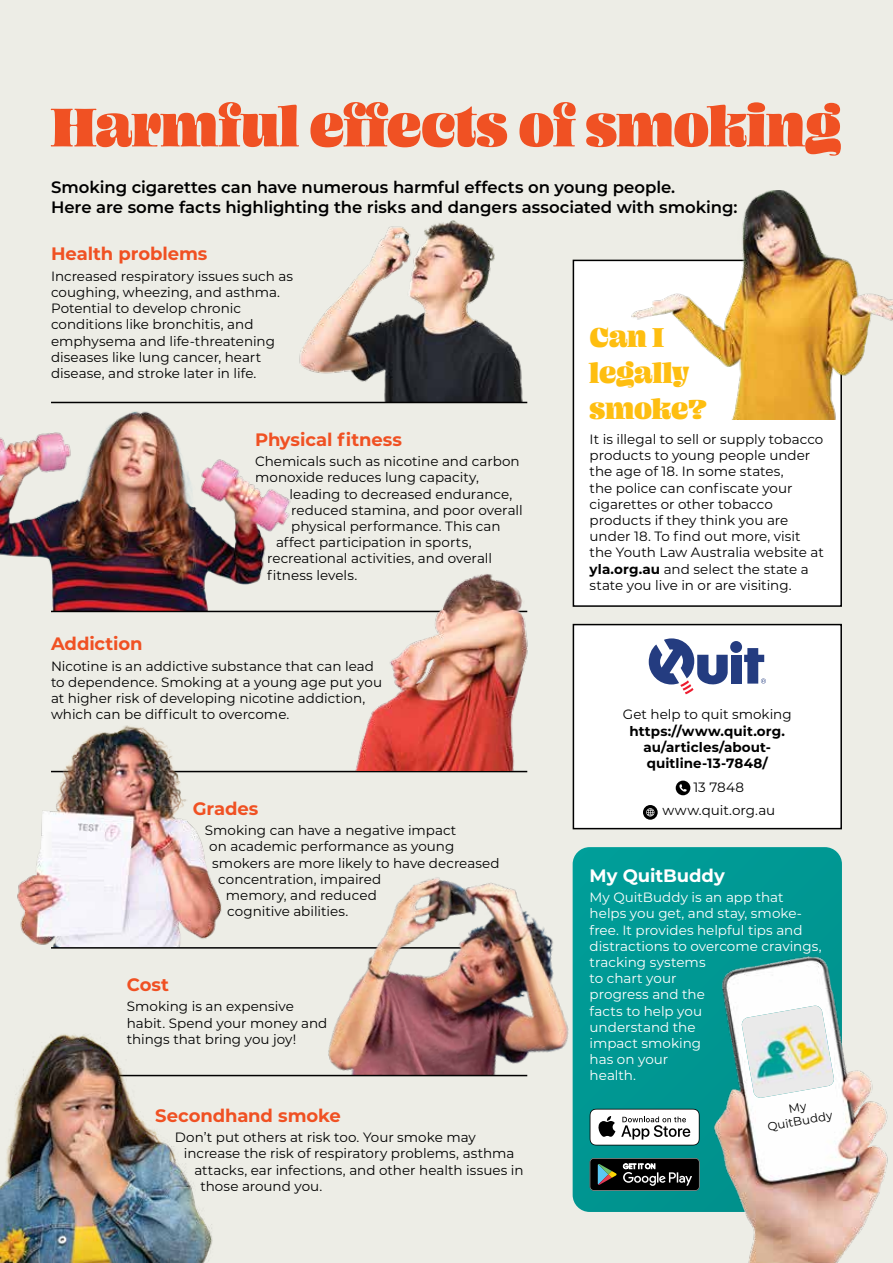
<style>
.page{position:relative;width:893px;height:1263px;background:#edede6}
.page>*{position:absolute;margin:0;border:0;box-sizing:border-box;transform-origin:0 0}
.t1{font:60px "Ohno Blazeface 36 Point";color:#f05123}
.t2{font:30px/36px "Ohno Blazeface 24 Point";color:#febe10}
.t3{font:700 18px "Montserrat";letter-spacing:-.005em;color:#f05123}
.t4{font:700 18px "Montserrat";letter-spacing:-.005em;color:#fff}
.t5{font:600 16.5px/19.8px "Montserrat";letter-spacing:-.005em;color:#000}
.t6{font:13.5px/16.2px "Montserrat";color:#000}
.t7{font:13.5px/16.2px "Montserrat";color:#fff}
.t8{font:700 13.5px/16.2px "Montserrat";letter-spacing:.005em;color:#000;text-align:center}
.t9{font:11.85px/14.2px "Montserrat";color:#000;text-align:center}
.s1{font-weight:700}
</style>
<div class="page">
<div style="left:573px;top:847px;width:269px;height:365px;background:#009894"></div>
<div style="left:573px;top:260px;width:268px;height:346px;background:#fff"></div>
<div style="left:573px;top:260px;width:269px;height:347px;border:2px solid #000"></div>
<hr style="left:51px;top:771px;width:476px;height:1px;background:#000">
<img style="left:17px;top:725px;width:214px;height:222px">
<hr style="left:51px;top:947px;width:476px;height:1px;background:#000">
<div style="left:573px;top:625px;width:268px;height:204px;background:#fff"></div>
<div style="left:573px;top:624px;width:269px;height:205px;border:2px solid #000"></div>
<div style="left:676px;top:781px;width:14px;height:14px;background:#000;border-radius:50%"></div>
<svg style="left:679px;top:784px;width:8px;height:8px"></svg>
<svg style="left:643px;top:805px;width:15px;height:15px"></svg>
<svg style="left:646px;top:808px;width:8px;height:8px"></svg>
<div style="left:730px;top:641px;width:12px;height:12px;background:#243c80;border-radius:50%"></div>
<div style="left:731px;top:655px;width:11px;height:29px;background:#243c80"></div>
<svg style="left:649px;top:638px;width:79px;height:56px"></svg>
<svg style="left:744px;top:648px;width:22px;height:36px"></svg>
<img style="left:291px;top:220px;width:237px;height:182px">
<img style="left:322px;top:872px;width:263px;height:203px">
<hr style="left:51px;top:402px;width:476px;height:1px;background:#000">
<hr style="left:51px;top:1075px;width:476px;height:1px;background:#000">
<img style="left:0;top:1034px;width:220px;height:229px">
<img style="left:0;top:403px;width:298px;height:208px">
<hr style="left:51px;top:611px;width:476px;height:1px;background:#000">
<img style="left:328px;top:574px;width:200px;height:197px">
<img style="left:696px;top:952px;width:192px;height:311px">
<img style="left:741px;top:1006px;width:93px;height:92px">
<svg style="left:590px;top:1109px;width:110px;height:36px"></svg>
<svg style="left:590px;top:1158px;width:110px;height:33px"></svg>
<img style="left:626px;top:190px;width:267px;height:229px">
<h1 class="t1" style="left:51px;top:91px;width:791px">Harmful effects of smoking</h1>
<p class="t5" style="left:51px;top:176px;width:688px">Smoking cigarettes can have numerous harmful effects on young people.<br>Here are some facts highlighting the risks and dangers associated with smoking:</p>
<h3 class="t3" style="left:51px;top:241px;width:158px">Health problems</h3>
<p class="t6" style="left:51px;top:267px;width:244px">Increased respiratory issues such as coughing, wheezing, and asthma.<br>Potential to develop chronic conditions like bronchitis, and emphysema and life-threatening diseases like lung cancer, heart disease, and stroke later in life.</p>
<h2 class="t2" style="left:590px;top:319px;width:119px">Can I legally smoke?</h2>
<p class="t6" style="left:590px;top:431px;width:236px">It is illegal to sell or supply tobacco products to young people under the age of 18. In some states,<br>the police can confiscate your cigarettes or other tobacco products if they think you are under 18. To find out more, visit the Youth Law Australia website at <span class="s1">yla.org.au</span> and select the state a state you live in or are visiting.</p>
<h3 class="t3" style="left:255px;top:426px;width:148px">Physical fitness</h3>
<p class="t6" style="left:255px;top:453px;width:266px">Chemicals such as nicotine and carbon monoxide reduces lung capacity,</p>
<p class="t6" style="left:290px;top:485px;width:224px">leading to decreased endurance,</p>
<p class="t6" style="left:291px;top:501px;width:233px">reduced stamina, and poor overall</p>
<p class="t6" style="left:291px;top:518px;width:211px">physical performance. This can</p>
<p class="t6" style="left:276px;top:534px;width:197px">affect participation in sports,</p>
<p class="t6" style="left:267px;top:550px;width:226px">recreational activities, and overall</p>
<p class="t6" style="left:267px;top:566px;width:92px">fitness levels.</p>
<h3 class="t3" style="left:51px;top:631px;width:93px">Addiction</h3>
<p class="t6" style="left:51px;top:657px;width:333px">Nicotine is an addictive substance that can lead to dependence. Smoking at a young age put you at higher risk of developing nicotine addiction, which can be difficult to overcome.</p>
<h3 class="t3" style="left:193px;top:795px;width:67px">Grades</h3>
<p class="t6" style="left:205px;top:822px;width:253px">Smoking can have a negative impact</p>
<p class="t6" style="left:209px;top:838px;width:246px">on academic performance as young</p>
<p class="t6" style="left:212px;top:854px;width:289px">smokers are more likely to have decreased</p>
<p class="t6" style="left:218px;top:870px;width:164px">concentration, impaired</p>
<p class="t6" style="left:226px;top:886px;width:153px">memory, and reduced</p>
<p class="t6" style="left:227px;top:903px;width:123px">cognitive abilities.</p>
<h3 class="t3" style="left:127px;top:972px;width:44px">Cost</h3>
<p class="t6" style="left:127px;top:998px;width:202px">Smoking is an expensive habit. Spend your money and things that bring you joy!</p>
<h3 class="t3" style="left:155px;top:1102px;width:187px">Secondhand smoke</h3>
<p class="t6" style="left:175px;top:1129px;width:302px">Don’t put others at risk too. Your smoke may</p>
<p class="t6" style="left:184px;top:1145px;width:332px">increase the risk of respiratory problems, asthma</p>
<p class="t6" style="left:194px;top:1161px;width:331px">attacks, ear infections, and other health issues in</p>
<p class="t6" style="left:200px;top:1177px;width:123px">those around you.</p>
<p class="t6" style="left:623px;top:706px;width:170px">Get help to quit smoking</p>
<p class="t8" style="left:629px;top:722px;width:157px">https://www.quit.org. au/articles/about&shy;quitline-13-7848/</p>
<p class="t6" style="left:662px;top:775px;width:114px;line-height:23.2px;text-align:center">13 7848 www.quit.org.au</p>
<h3 class="t4" style="left:590px;top:862px;width:137px">My QuitBuddy</h3>
<p class="t7" style="left:590px;top:889px;width:233px">My QuitBuddy is an app that helps you get, and stay, smoke&shy;free. It provides helpful tips and distractions to overcome cravings, tracking systems<br>to chart your<br>progress and the<br>facts to help you<br>understand the<br>impact smoking<br>has on your<br>health.</p>
<p class="t9" style="left:764px;top:1105px;width:67px;rotate:-10deg">My<br>QuitBuddy</p>
</div>
